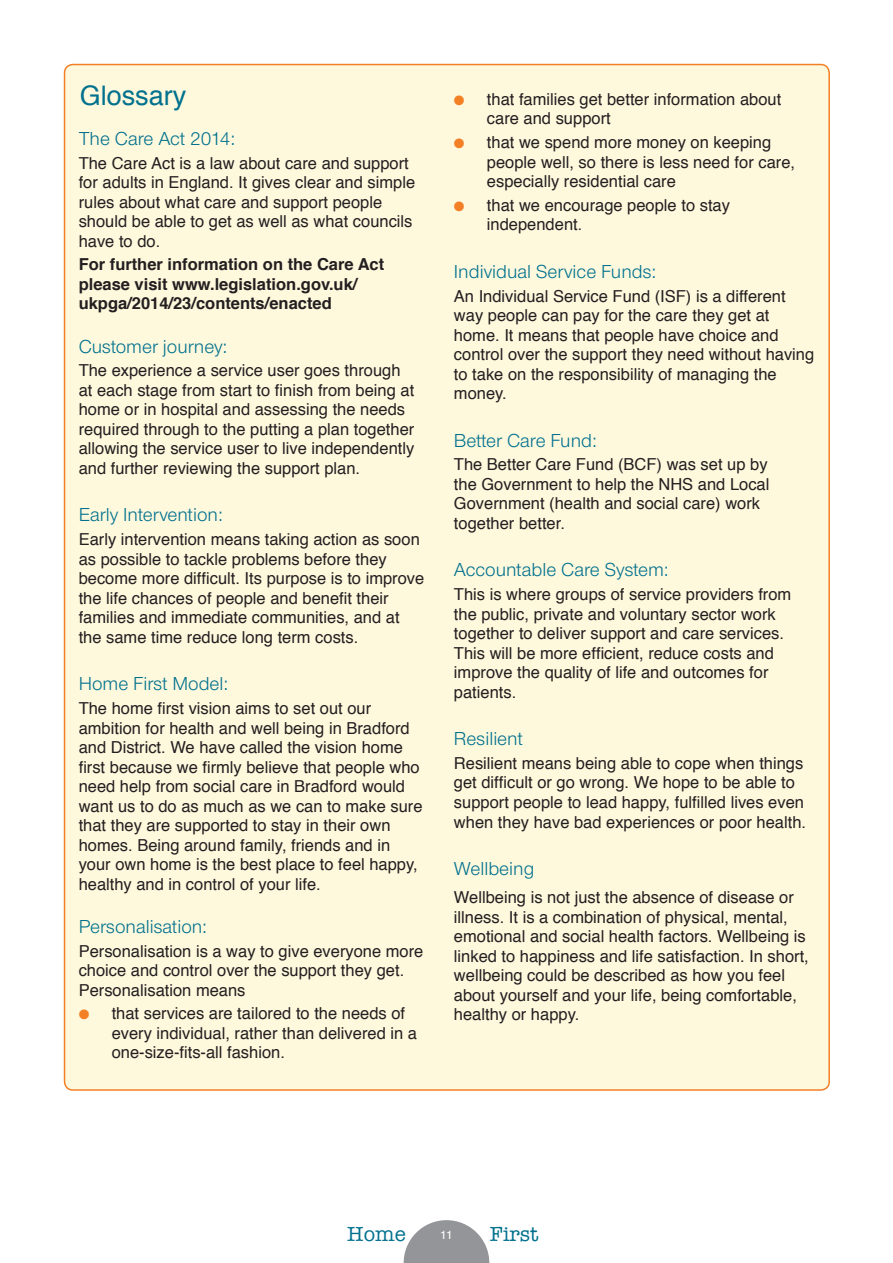
<style>
.page{position:relative;width:893px;height:1263px;background:#fff}
.page>*{position:absolute;margin:0;border:0;box-sizing:border-box;transform-origin:0 0}
.t1{font:27px "Helvetica";color:#00718e}
.t2{font:21px "American Typewriter";color:#00718e}
.t3{font:19.5px "Nimbus Sans Novus T";color:#00718e}
.t4{font:16.5px/19.5px "Helvetica";color:#231f20}
.t5{font:700 16.5px/19.5px "Helvetica";color:#231f20}
.t6{font:12px "Helvetica";color:#fff}
.s1{color:#f48026}
.s2{font-size:15.75px}
</style>
<div class="page">
<svg style="left:404px;top:1220px;width:85px;height:43px"></svg>
<div style="left:65px;top:65px;width:764px;height:1025px;background:#fef8dd;border-radius:9px"></div>
<h1 class="t1" style="left:80px;top:75px;width:108px">Glossary</h1>
<p class="t3" style="left:79px;top:127px;width:158px">The Care Act 2014:</p>
<p class="t4" style="left:79px;top:154px;width:338px">The Care Act is a law about care and support for adults in England. It gives clear and simple rules about what care and support people should be able to get as well as what councils have to do.</p>
<p class="t5" style="left:79px;top:255px;width:307px">For further information on the Care Act please visit www.legislation.gov.uk/ ukpga/2014/23/contents/enacted</p>
<p class="t3" style="left:79px;top:335px;width:150px">Customer journey:</p>
<p class="t4" style="left:79px;top:361px;width:337px">The experience a service user goes through at each stage from start to finish from being at home or in hospital and assessing the needs required through to the putting a plan together allowing the service user to live independently and further reviewing the support plan.</p>
<p class="t3" style="left:79px;top:504px;width:146px">Early Intervention:</p>
<p class="t4" style="left:79px;top:530px;width:347px">Early intervention means taking action as soon as possible to tackle problems before they become more difficult. Its purpose is to improve the life chances of people and benefit their families and immediate communities, and at the same time reduce long term costs.</p>
<p class="t3" style="left:79px;top:672px;width:151px">Home First Model:</p>
<p class="t4" style="left:79px;top:699px;width:345px">The home first vision aims to set out our ambition for health and well being in Bradford and District. We have called the vision home first because we firmly believe that people who need help from social care in Bradford would want us to do as much as we can to make sure that they are supported to stay in their own homes. Being around family, friends and in your own home is the best place to feel happy, healthy and in control of your life.</p>
<p class="t3" style="left:79px;top:915px;width:130px">Personalisation:</p>
<p class="t4" style="left:79px;top:941px;width:346px">Personalisation is a way to give everyone more choice and control over the support they get.<br>Personalisation means</p>
<p class="t4" style="left:112px;top:1004px;width:307px;text-indent:-33px"><span class="s1">●</span> that services are tailored to the needs of every individual, rather than delivered in a one-size-fits-all fashion.</p>
<p class="t4" style="left:487px;top:90px;width:296px;text-indent:-33px"><span class="s1">●</span> that families get better information about care and support</p>
<p class="t4" style="left:487px;top:133px;width:310px;text-indent:-33px"><span class="s1">●</span> that we spend more money on keeping people well, so there is less need for care, especially residential care</p>
<p class="t4" style="left:487px;top:196px;width:245px;text-indent:-33px"><span class="s1">●</span> that we encourage people to stay independent<span class="s2">.</span></p>
<p class="t3" style="left:454px;top:260px;width:204px">Individual Service Funds:</p>
<p class="t4" style="left:454px;top:287px;width:362px">An Individual Service Fund (ISF) is a different way people can pay for the care they get at home. It means that people have choice and control over the support they need without having to take on the responsibility of managing the money.</p>
<p class="t3" style="left:454px;top:429px;width:144px">Better Care Fund:</p>
<p class="t4" style="left:454px;top:455px;width:317px">The Better Care Fund (BCF) was set up by the Government to help the NHS and Local Government (health and social care) work together better.</p>
<p class="t3" style="left:454px;top:559px;width:216px">Accountable Care System:</p>
<p class="t4" style="left:454px;top:585px;width:339px">This is where groups of service providers from the public, private and voluntary sector work together to deliver support and care services.<br>This will be more efficient, reduce costs and improve the quality of life and outcomes for patients.</p>
<p class="t3" style="left:454px;top:727px;width:70px">Resilient</p>
<p class="t4" style="left:454px;top:754px;width:354px">Resilient means being able to cope when things get difficult or go wrong. We hope to be able to support people to lead happy, fulfilled lives even when they have bad experiences or poor health.</p>
<p class="t3" style="left:454px;top:857px;width:82px">Wellbeing</p>
<p class="t4" style="left:454px;top:888px;width:356px">Wellbeing is not just the absence of disease or illness. It is a combination of physical, mental, emotional and social health factors. Wellbeing is linked to happiness and life satisfaction. In short, wellbeing could be described as how you feel about yourself and your life, being comfortable, healthy or happy.</p>
<p class="t2" style="left:347px;top:1218px;width:60px">Home</p>
<p class="t2" style="left:490px;top:1218px;width:50px">First</p>
<p class="t6" style="left:440px;top:1225px;width:14px">11</p>
</div>
